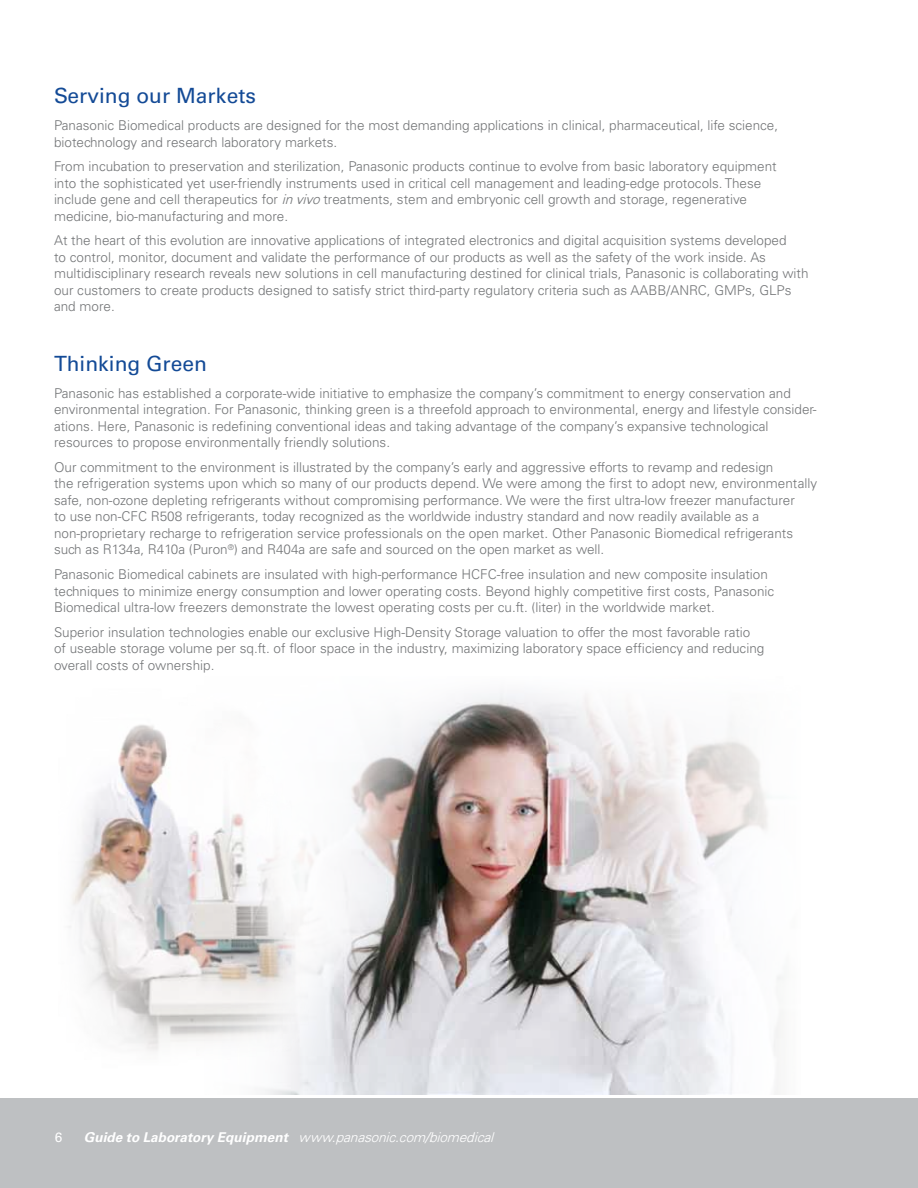
<style>
.page{position:relative;width:918px;height:1188px;background:#fff}
.page>*{position:absolute;margin:0;border:0;box-sizing:border-box;transform-origin:0 0}
.t1{font:21px "Univers LT Std";color:#134a96}
.t2{font:300 13.5px/16.5px "Univers";color:#737577}
.t3{font:italic 300 13.5px "Univers";color:#fff}
.t4{font:13.5px "Univers LT Std";color:#fff}
.s1{font-style:italic}
.s2{font-family:"Univers LT Std";font-weight:700}
</style>
<div class="page">
<div style="left:0;top:1098px;width:918px;height:90px;background:#bec0c2"></div>
<img style="left:263px;top:693px;width:520px;height:402px">
<img style="left:69px;top:693px;width:254px;height:377px">
<h1 class="t1" style="left:54px;top:83px;width:203px">Serving our Markets</h1>
<p class="t2" style="left:54px;top:117px;width:726px">Panasonic Biomedical products are designed for the most demanding applications in clinical, pharmaceutical, life science, biotechnology and research laboratory markets.</p>
<p class="t2" style="left:54px;top:158px;width:724px">From incubation to preservation and sterilization, Panasonic products continue to evolve from basic laboratory equipment into the sophisticated yet user-friendly instruments used in critical cell management and leading-edge protocols. These include gene and cell therapeutics for <span class="s1">in vivo</span> treatments, stem and embryonic cell growth and storage, regenerative medicine, bio-manufacturing and more.</p>
<p class="t2" style="left:54px;top:232px;width:756px">At the heart of this evolution are innovative applications of integrated electronics and digital acquisition systems developed<br>to control, monitor, document and validate the performance of our products as well as the safety of the work inside. As multidisciplinary research reveals new solutions in cell manufacturing destined for clinical trials, Panasonic is collaborating with our customers to create products designed to satisfy strict third-party regulatory criteria such as AABB/ANRC, GMPs, GLPs and more.</p>
<h1 class="t1" style="left:54px;top:351px;width:154px">Thinking Green</h1>
<p class="t2" style="left:54px;top:385px;width:764px">Panasonic has established a corporate-wide initiative to emphasize the company’s commitment to energy conservation and environmental integration. For Panasonic, thinking green is a threefold approach to environmental, energy and lifestyle consider&shy;ations. Here, Panasonic is redefining conventional ideas and taking advantage of the company’s expansive technological resources to propose environmentally friendly solutions.</p>
<p class="t2" style="left:54px;top:459px;width:765px">Our commitment to the environment is illustrated by the company’s early and aggressive efforts to revamp and redesign<br>the refrigeration systems upon which so many of our products depend. We were among the first to adopt new, environmentally safe, non-ozone depleting refrigerants without compromising performance. We were the first ultra-low freezer manufacturer<br>to use non-CFC R508 refrigerants, today recognized as the worldwide industry standard and now readily available as a non-proprietary recharge to refrigeration service professionals on the open market. Other Panasonic Biomedical refrigerants such as R134a, R410a (Puron<sup>®</sup>) and R404a are safe and sourced on the open market as well.</p>
<p class="t2" style="left:54px;top:566px;width:722px">Panasonic Biomedical cabinets are insulated with high-performance HCFC-free insulation and new composite insulation techniques to minimize energy consumption and lower operating costs. Beyond highly competitive first costs, Panasonic<br>Biomedical ultra-low freezers demonstrate the lowest operating costs per cu.ft. (liter) in the worldwide market.</p>
<p class="t2" style="left:54px;top:624px;width:712px">Superior insulation technologies enable our exclusive High-Density Storage valuation to offer the most favorable ratio of useable storage volume per sq.ft. of floor space in the industry, maximizing laboratory space efficiency and reducing overall costs of ownership.</p>
<p class="t4" style="left:55px;top:1129px;width:9px">6</p>
<p class="t3" style="left:84px;top:1129px;width:411px"><span class="s2">Guide to Laboratory Equipment</span> www.panasonic.com/biomedical</p>
</div>
